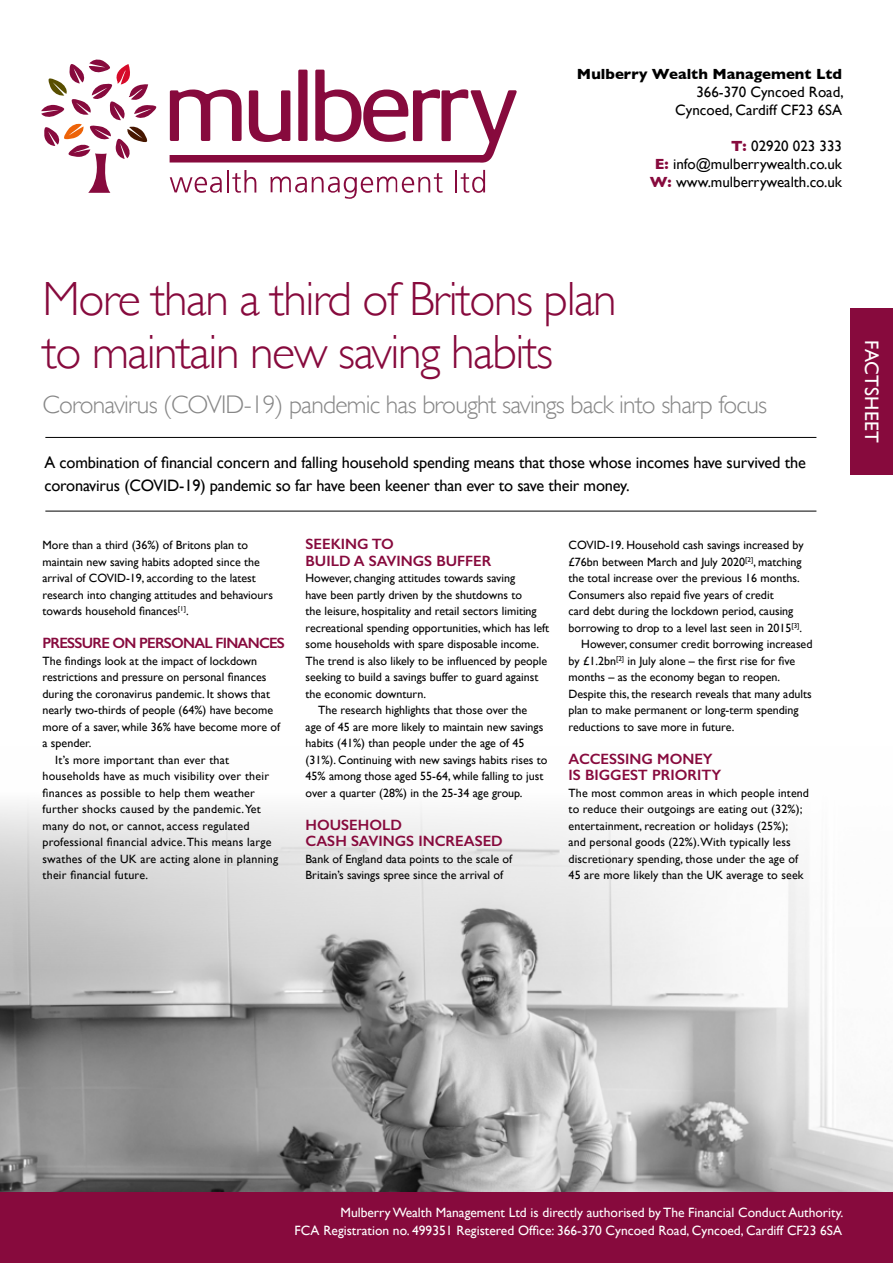
<style>
.page{position:relative;width:893px;height:1263px;background:#fff}
.page>*{position:absolute;margin:0;border:0;box-sizing:border-box;transform-origin:0 0}
.t1{font:300 48px/52.5px "Gill Sans";letter-spacing:-.03em;color:#870a3d}
.t2{font:300 25.5px "Gill Sans";letter-spacing:-.03em;color:#878787}
.t3{font:19.5px "Gill Sans";letter-spacing:.01em;color:#fff}
.t4{font:16.5px/22.5px "Gill Sans";letter-spacing:-.01em;color:#000}
.t5{font:15px/18px "Gill Sans";color:#000;text-align:right}
.t6{font:600 15px/16.5px "Gill Sans";color:#870a3d}
.t7{font:700 15px "Gill Sans";color:#000}
.t8{font:600 15px "Gill Sans";letter-spacing:-.05em;color:#870a3d}
.t9{font:13.5px/18px "Gill Sans";color:#fff;text-align:right}
.t10{font:12px/16.5px "Gill Sans";color:#000}
.t11{font:12px "Gill Sans";letter-spacing:.02em;color:#000}
.s1{font-weight:700;color:#870a3d}
</style>
<div class="page">
<img style="left:0;top:803px;width:893px;height:460px">
<hr style="left:45px;top:511px;width:771px;height:1px;background:#000">
<hr style="left:45px;top:437px;width:771px;height:1px;background:#000">
<div style="left:850px;top:308px;width:43px;height:166px;background:#870a3d"></div>
<div style="left:0;top:1192px;width:892px;height:71px;background:#870a3d"></div>
<svg style="left:170px;top:70px;width:347px;height:93px"></svg>
<svg style="left:170px;top:177px;width:52px;height:16px"></svg>
<hr style="left:227px;top:170px;width:2px;height:22px;background:#870a3d">
<svg style="left:232px;top:170px;width:24px;height:23px"></svg>
<svg style="left:270px;top:173px;width:173px;height:26px"></svg>
<hr style="left:455px;top:170px;width:2px;height:22px;background:#870a3d">
<svg style="left:461px;top:170px;width:24px;height:23px"></svg>
<svg style="left:41px;top:59px;width:116px;height:134px"></svg>
<p class="t7" style="left:577px;top:65px;width:267px">Mulberry Wealth Management Ltd</p>
<p class="t5" style="left:675px;top:83px;width:170px">366-370 Cyncoed Road,<br>Cyncoed, Cardiff CF23 6SA</p>
<p class="t5" style="left:650px;top:137px;width:194px"><span class="s1">T:</span> 02920 023 333<br><span class="s1">E:</span> info@mulberrywealth.co.uk<br><span class="s1">W:</span> www.mulberrywealth.co.uk</p>
<h1 class="t1" style="left:43px;top:273px;width:576px">More than a third of Britons plan to maintain new saving habits</h1>
<h2 class="t2" style="left:43px;top:391px;width:726px">Coronavirus (COVID-19) pandemic has brought savings back into sharp focus</h2>
<h3 class="t4" style="left:44px;top:451px;width:763px">A combination of financial concern and falling household spending means that those whose incomes have survived the coronavirus (COVID-19) pandemic so far have been keener than ever to save their money.</h3>
<p class="t10" style="left:43px;top:537px;width:232px">More than a third (36%) of Britons plan to maintain new saving habits adopted since the arrival of COVID-19, according to the latest research into changing attitudes and behaviours towards household finances<sup>[1]</sup>.</p>
<p class="t8" style="left:43px;top:634px;width:244px">PRESSURE ON PERSONAL FINANCES</p>
<p class="t10" style="left:43px;top:652px;width:216px">The findings look at the impact of lockdown</p>
<p class="t10" style="left:43px;top:669px;width:225px">restrictions and pressure on personal finances</p>
<p class="t10" style="left:43px;top:685px;width:229px">during the coronavirus pandemic. It shows that</p>
<p class="t10" style="left:43px;top:702px;width:232px">nearly two-thirds of people (64%) have become</p>
<p class="t10" style="left:43px;top:718px;width:239px">more of a saver, while 36% have become more of</p>
<p class="t10" style="left:43px;top:735px;width:50px">a spender.</p>
<p class="t11" style="left:55px;top:752px;width:175px">It’s more important than ever that</p>
<p class="t11" style="left:43px;top:769px;width:228px">households have as much visibility over their</p>
<p class="t11" style="left:43px;top:785px;width:214px">finances as possible to help them weather</p>
<p class="t11" style="left:43px;top:802px;width:220px">further shocks caused by the pandemic. Yet</p>
<p class="t11" style="left:43px;top:818px;width:208px">many do not, or cannot, access regulated</p>
<p class="t11" style="left:43px;top:835px;width:231px">professional financial advice. This means large</p>
<p class="t11" style="left:43px;top:851px;width:237px">swathes of the UK are acting alone in planning</p>
<p class="t11" style="left:43px;top:868px;width:107px">their financial future.</p>
<p class="t6" style="left:306px;top:536px;width:187px">SEEKING TO<br>BUILD A SAVINGS BUFFER</p>
<p class="t10" style="left:306px;top:570px;width:211px">However, changing attitudes towards saving</p>
<p class="t10" style="left:306px;top:586px;width:218px">have been partly driven by the shutdowns to</p>
<p class="t10" style="left:306px;top:603px;width:233px">the leisure, hospitality and retail sectors limiting</p>
<p class="t10" style="left:306px;top:619px;width:245px">recreational spending opportunities, which has left</p>
<p class="t10" style="left:306px;top:636px;width:235px">some households with spare disposable income.</p>
<p class="t10" style="left:306px;top:652px;width:243px">The trend is also likely to be influenced by people</p>
<p class="t10" style="left:306px;top:669px;width:234px">seeking to build a savings buffer to guard against</p>
<p class="t10" style="left:306px;top:685px;width:122px">the economic downturn.</p>
<p class="t10" style="left:318px;top:702px;width:211px">The research highlights that those over the</p>
<p class="t10" style="left:306px;top:718px;width:239px">age of 45 are more likely to maintain new savings</p>
<p class="t10" style="left:306px;top:735px;width:220px">habits (41%) than people under the age of 45</p>
<p class="t10" style="left:306px;top:751px;width:243px">(31%). Continuing with new savings habits rises to</p>
<p class="t10" style="left:306px;top:768px;width:239px">45% among those aged 55-64, while falling to just</p>
<p class="t10" style="left:306px;top:784px;width:218px">over a quarter (28%) in the 25-34 age group.</p>
<p class="t6" style="left:306px;top:816px;width:199px">HOUSEHOLD<br>CASH SAVINGS INCREASED</p>
<p class="t10" style="left:306px;top:850px;width:208px">Bank of England data points to the scale of<br>Britain’s savings spree since the arrival of</p>
<p class="t10" style="left:569px;top:537px;width:237px">COVID-19. Household cash savings increased by</p>
<p class="t10" style="left:569px;top:553px;width:234px">£76bn between March and July 2020<sup>[2]</sup>, matching</p>
<p class="t10" style="left:569px;top:570px;width:233px">the total increase over the previous 16 months.</p>
<p class="t10" style="left:569px;top:586px;width:207px">Consumers also repaid five years of credit</p>
<p class="t10" style="left:569px;top:603px;width:226px">card debt during the lockdown period, causing</p>
<p class="t10" style="left:569px;top:619px;width:235px">borrowing to drop to a level last seen in 2015<sup>[3]</sup>.</p>
<p class="t10" style="left:581px;top:636px;width:233px">However, consumer credit borrowing increased</p>
<p class="t10" style="left:569px;top:652px;width:228px">by £1.2bn<sup>[2]</sup> in July alone – the first rise for five</p>
<p class="t10" style="left:569px;top:669px;width:213px">months – as the economy began to reopen.</p>
<p class="t10" style="left:569px;top:685px;width:245px">Despite this, the research reveals that many adults</p>
<p class="t10" style="left:569px;top:702px;width:232px">plan to make permanent or long-term spending</p>
<p class="t10" style="left:569px;top:718px;width:167px">reductions to save more in future.</p>
<p class="t6" style="left:569px;top:750px;width:154px">ACCESSING MONEY<br>IS BIGGEST PRIORITY</p>
<p class="t10" style="left:569px;top:784px;width:242px">The most common areas in which people intend to reduce their outgoings are eating out (32%); entertainment, recreation or holidays (25%);<br>and personal goods (22%). With typically less discretionary spending, those under the age of 45 are more likely than the UK average to seek</p>
<h3 class="t3" style="left:883px;top:340px;width:104px;rotate:90deg">FACTSHEET</h3>
<p class="t9" style="left:294px;top:1203px;width:551px">Mulberry Wealth Management Ltd is directly authorised by The Financial Conduct Authority.<br>FCA Registration no. 499351 Registered Office: 366-370 Cyncoed Road, Cyncoed, Cardiff CF23 6SA</p>
</div>
